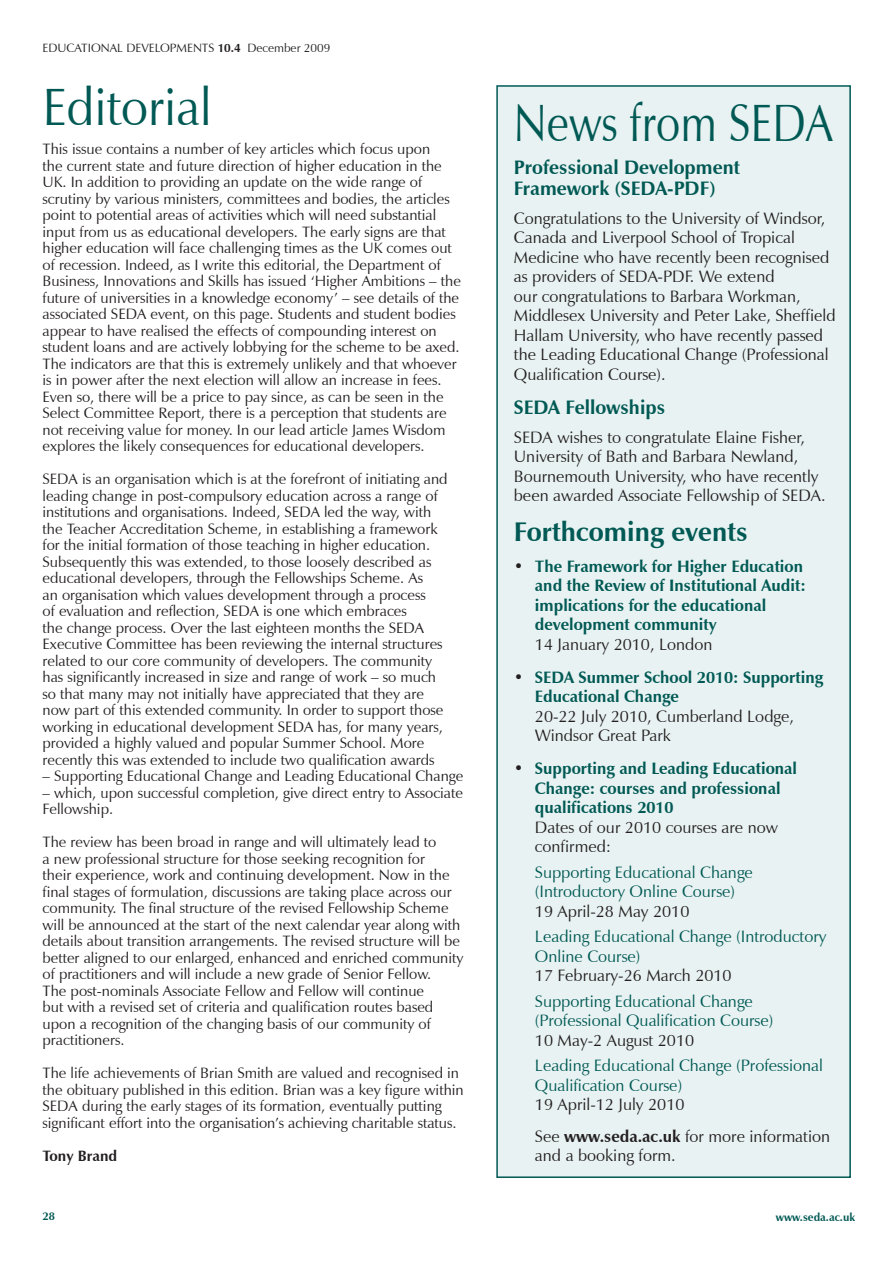
<style>
.page{position:relative;width:893px;height:1263px;background:#fff}
.page>*{position:absolute;margin:0;border:0;box-sizing:border-box;transform-origin:0 0}
.t1{font:52.5px "Zapf Humanist 601 BT";color:#005954;scale:.84 1}
.t2{font:52.5px "Zapf Humanist 601 BT";color:#005954;scale:.94 1}
.t3{font:700 27px "Zapf Humanist 601 BT";color:#005954}
.t4{font:700 19.5px/21px "Zapf Humanist 601 BT";color:#005954}
.t5{font:16.5px/19.5px "Zapf Humanist 601 BT";color:#231f20}
.t6{font:700 16.5px/19.5px "Zapf Humanist 601 BT";color:#005954}
.t7{font:16.5px/19.5px "Zapf Humanist 601 BT";color:#005954}
.t8{font:15px/16.5px "Zapf Humanist 601 BT";color:#231f20}
.t9{font:700 15px "Zapf Humanist 601 BT";color:#231f20}
.t10{font:12px "Zapf Humanist 601 BT";color:#231f20}
.t11{font:700 11.25px "Zapf Humanist 601 BT";color:#005954}
.s1{font-weight:700}
.s2{font-weight:400;color:#231f20}
</style>
<div class="page">
<div style="left:497px;top:86px;width:353px;height:1091px;background:#e8f2f2"></div>
<div style="left:496px;top:85px;width:354px;height:1093px;border:2px solid #005954"></div>
<p class="t10" style="left:43px;top:43px;width:289px">EDUCATIONAL DEVELOPMENTS <span class="s1">10.4</span> December 2009</p>
<h1 class="t2" style="left:43px;top:86px;width:181px">Editorial</h1>
<p class="t8" style="left:43px;top:142px;width:420px">This issue contains a number of key articles which focus upon<br>the current state and future direction of higher education in the UK. In addition to providing an update on the wide range of scrutiny by various ministers, committees and bodies, the articles point to potential areas of activities which will need substantial input from us as educational developers. The early signs are that higher education will face challenging times as the UK comes out of recession. Indeed, as I write this editorial, the Department of Business, Innovations and Skills has issued ‘Higher Ambitions – the future of universities in a knowledge economy’ – see details of the associated SEDA event, on this page. Students and student bodies appear to have realised the effects of compounding interest on student loans and are actively lobbying for the scheme to be axed.<br>The indicators are that this is extremely unlikely and that whoever is in power after the next election will allow an increase in fees.<br>Even so, there will be a price to pay since, as can be seen in the Select Committee Report, there is a perception that students are not receiving value for money. In our lead article James Wisdom explores the likely consequences for educational developers.</p>
<p class="t8" style="left:43px;top:472px;width:406px">SEDA is an organisation which is at the forefront of initiating and leading change in post-compulsory education across a range of institutions and organisations. Indeed, SEDA led the way, with the Teacher Accreditation Scheme, in establishing a framework for the initial formation of those teaching in higher education.<br>Subsequently this was extended, to those loosely described as educational developers, through the Fellowships Scheme. As<br>an organisation which values development through a process<br>of evaluation and reflection, SEDA is one which embraces<br>the change process. Over the last eighteen months the SEDA Executive Committee has been reviewing the internal structures related to our core community of developers. The community has significantly increased in size and range of work – so much so that many may not initially have appreciated that they are now part of this extended community. In order to support those working in educational development SEDA has, for many years, provided a highly valued and popular Summer School. More recently this was extended to include two qualification awards</p>
<p class="t8" style="left:43px;top:769px;width:422px">– Supporting Educational Change and Leading Educational Change</p>
<p class="t8" style="left:43px;top:786px;width:422px">– which, upon successful completion, give direct entry to Associate<br>Fellowship.</p>
<p class="t8" style="left:43px;top:835px;width:422px">The review has been broad in range and will ultimately lead to<br>a new professional structure for those seeking recognition for<br>their experience, work and continuing development. Now in the final stages of formulation, discussions are taking place across our community. The final structure of the revised Fellowship Scheme will be announced at the start of the next calendar year along with details about transition arrangements. The revised structure will be better aligned to our enlarged, enhanced and enriched community of practitioners and will include a new grade of Senior Fellow.<br>The post-nominals Associate Fellow and Fellow will continue<br>but with a revised set of criteria and qualification routes based upon a recognition of the changing basis of our community of practitioners.</p>
<p class="t8" style="left:43px;top:1066px;width:423px">The life achievements of Brian Smith are valued and recognised in the obituary published in this edition. Brian was a key figure within SEDA during the early stages of its formation, eventually putting significant effort into the organisation’s achieving charitable status.</p>
<p class="t9" style="left:43px;top:1149px;width:76px">Tony Brand</p>
<h1 class="t1" style="left:514px;top:102px;width:381px">News from SEDA</h1>
<h3 class="t4" style="left:514px;top:159px;width:228px">Professional Development<br>Framework (SEDA-PDF)</h3>
<p class="t5" style="left:514px;top:210px;width:323px">Congratulations to the University of Windsor, Canada and Liverpool School of Tropical Medicine who have recently been recognised as providers of SEDA-PDF. We extend<br>our congratulations to Barbara Workman, Middlesex University and Peter Lake, Sheffield Hallam University, who have recently passed the Leading Educational Change (Professional Qualification Course).</p>
<h3 class="t4" style="left:514px;top:399px;width:153px">SEDA Fellowships</h3>
<p class="t5" style="left:514px;top:429px;width:313px">SEDA wishes to congratulate Elaine Fisher, University of Bath and Barbara Newland, Bournemouth University, who have recently been awarded Associate Fellowship of SEDA.</p>
<h2 class="t3" style="left:514px;top:521px;width:235px">Forthcoming events</h2>
<p class="t6" style="left:535px;top:558px;width:272px;text-indent:-21px"><span class="s2">ï</span> The Framework for Higher Education and the Review of Institutional Audit: implications for the educational development community</p>
<p class="t6" style="left:514px;top:629px;width:311px;line-height:33px;text-indent:21px"><span class="s2">14 January 2010, London<br>ï</span> SEDA Summer School 2010: Supporting</p>
<p class="t6" style="left:535px;top:689px;width:145px">Educational Change</p>
<p class="t5" style="left:535px;top:708px;width:260px">20-22 July 2010, Cumberland Lodge,<br>Windsor Great Park</p>
<p class="t6" style="left:535px;top:761px;width:264px;text-indent:-21px"><span class="s2">ï</span> Supporting and Leading Educational<br>Change: courses and professional qualifications 2010</p>
<p class="t5" style="left:535px;top:819px;width:244px">Dates of our 2010 courses are now confirmed:</p>
<p class="t7" style="left:535px;top:864px;width:219px">Supporting Educational Change (Introductory Online Course)</p>
<p class="t5" style="left:535px;top:903px;width:156px">19 April-28 May 2010</p>
<p class="t7" style="left:535px;top:929px;width:293px">Leading Educational Change (Introductory<br>Online Course)</p>
<p class="t5" style="left:535px;top:968px;width:198px">17 February-26 March 2010</p>
<p class="t7" style="left:535px;top:993px;width:240px">Supporting Educational Change (Professional Qualification Course)</p>
<p class="t5" style="left:535px;top:1032px;width:161px">10 May-2 August 2010</p>
<p class="t7" style="left:535px;top:1058px;width:289px">Leading Educational Change (Professional<br>Qualification Course)</p>
<p class="t5" style="left:535px;top:1091px;width:297px;line-height:31.5px">19 April-12 July 2010<br>See <span class="s1">www.seda.ac.uk</span> for more information</p>
<p class="t5" style="left:535px;top:1148px;width:142px">and a booking form.</p>
<p class="t11" style="left:43px;top:1212px;width:14px">28</p>
<p class="t11" style="left:775px;top:1213px;width:81px">www.seda.ac.uk</p>
</div>
